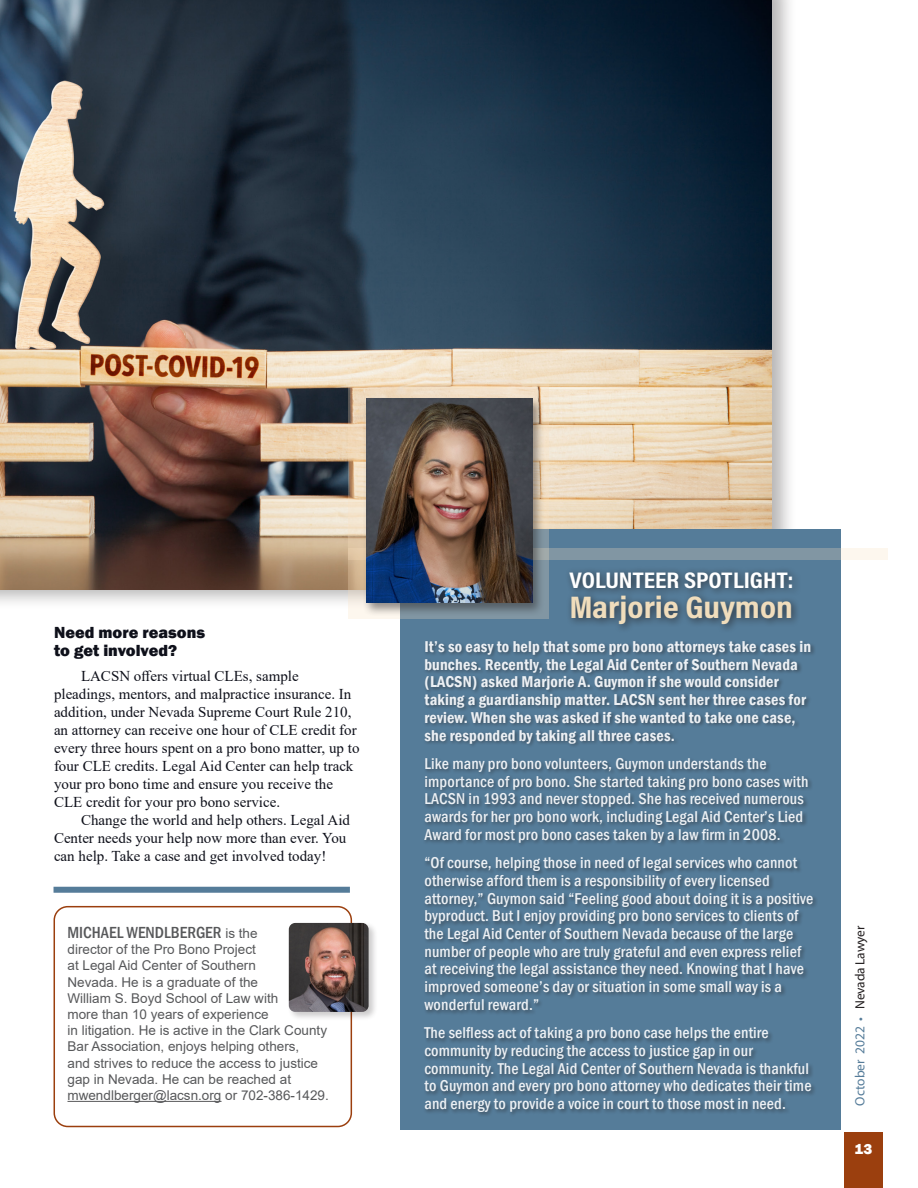
<style>
.page{position:relative;width:918px;height:1188px;background:#fff}
.page>*{position:absolute;margin:0;border:0;box-sizing:border-box;transform-origin:0 0}
.t1{font:31.5px "Acumin Variable Concept";color:#f0ddbc;scale:1.14 1}
.t2{font:22.8px "Acumin Variable Concept";color:#fff;scale:1.14 1}
.t3{font:800 16.5px/18px "Franklin Gothic";color:#0e101a}
.t4{font:500 condensed 16.5px "Franklin Gothic";color:#57585a}
.t5{font:500 condensed 16.2px/17.7px "Franklin Gothic";letter-spacing:.01em;color:#ecf0f4}
.t6{font:600 condensed 16.2px/17.7px "Franklin Gothic";letter-spacing:.01em;color:#ecf0f4}
.t7{font:15px/18px "Times New Roman";color:#0e101a}
.t8{font:800 15px "Franklin Gothic";color:#fff}
.t9{font:13.5px/16.2px "Arial";color:#57585a}
.t10{font:13.35px "Myriad Pro";letter-spacing:-.01em;color:#231f20}
.s1{font-family:"Arial";font-weight:400;font-stretch:normal;font-size:13.5px}
.s2{font-size:13.5px;color:#557c99}
.s3{color:#557c99}
</style>
<div class="page">
<div style="left:844px;top:1132px;width:39px;height:56px;background:#9b3f0e"></div>
<div style="left:0;top:0;width:797px;height:610px;background:#231f20;opacity:.33"></div>
<img style="left:0;top:0;width:771px;height:590px">
<div style="left:401px;top:529px;width:440px;height:600px;background:#557c99"></div>
<div style="left:54px;top:906px;width:298px;height:221px;border:2px solid #9b3f0e;border-radius:14px"></div>
<div style="left:54px;top:887px;width:296px;height:6px;background:#557c99"></div>
<div style="left:287px;top:921px;width:91px;height:101px;background:#231f20;opacity:.23"></div>
<img style="left:289px;top:923px;width:80px;height:89px">
<div style="left:422px;top:640px;width:396px;height:477px;background:#231f20;opacity:.47"></div>
<svg style="left:348px;top:383px;width:201px;height:236px;background:#deccb5"></svg>
<hr style="left:68px;top:1101px;width:154px;height:1px;background:#57585a">
<div style="left:564px;top:566px;width:237px;height:67px;background:#231f20;opacity:.71"></div>
<svg style="left:348px;top:548px;width:540px;height:12px;background:#95a4ad"></svg>
<div style="left:362px;top:396px;width:183px;height:221px;background:#231f20;opacity:.47"></div>
<img style="left:366px;top:398px;width:166px;height:204px">
<p class="t3" style="left:54px;top:623px;width:153px">Need more reasons to get involved?</p>
<p class="t7" style="left:54px;top:667px;width:307px;text-indent:27px">LACSN offers virtual CLEs, sample pleadings, mentors, and malpractice insurance. In addition, under Nevada Supreme Court Rule 210, an attorney can receive one hour of CLE credit for every three hours spent on a pro bono matter, up to four CLE credits. Legal Aid Center can help track your pro bono time and ensure you receive the CLE credit for your pro bono service.</p>
<p class="t7" style="left:54px;top:811px;width:298px;text-indent:27px">Change the world and help others. Legal Aid<br>Center needs your help now more than ever. You can help. Take a case and get involved today!</p>
<p class="t4" style="left:68px;top:922px;width:192px">MICHAEL WENDLBERGER <span class="s1">is the</span></p>
<p class="t9" style="left:68px;top:941px;width:263px">director of the Pro Bono Project<br>at Legal Aid Center of Southern<br>Nevada. He is a graduate of the<br>William S. Boyd School of Law with<br>more than 10 years of experience<br>in litigation. He is active in the Clark County Bar Association, enjoys helping others,<br>and strives to reduce the access to justice gap in Nevada. He can be reached at mwendlberger@lacsn.org or 702-386-1429.</p>
<p class="t2" style="left:569px;top:564px;width:198px">VOLUNTEER SPOTLIGHT:</p>
<p class="t1" style="left:569px;top:585px;width:198px">Marjorie Guymon</p>
<p class="t6" style="left:424px;top:638px;width:388px">It’s so easy to help that some pro bono attorneys take cases in bunches. Recently, the Legal Aid Center of Southern Nevada (LACSN) asked Marjorie A. Guymon if she would consider taking a guardianship matter. LACSN sent her three cases for review. When she was asked if she wanted to take one case, she responded by taking all three cases.</p>
<p class="t5" style="left:424px;top:755px;width:386px">Like many pro bono volunteers, Guymon understands the importance of pro bono. She started taking pro bono cases with LACSN in 1993 and never stopped. She has received numerous awards for her pro bono work, including Legal Aid Center’s Lied Award for most pro bono cases taken by a law firm in 2008.</p>
<p class="t5" style="left:424px;top:854px;width:390px">“Of course, helping those in need of legal services who cannot otherwise afford them is a responsibility of every licensed attorney,” Guymon said “Feeling good about doing it is a positive byproduct. But I enjoy providing pro bono services to clients of the Legal Aid Center of Southern Nevada because of the large number of people who are truly grateful and even express relief at receiving the legal assistance they need. Knowing that I have improved someone’s day or situation in some small way is a wonderful reward.”</p>
<p class="t5" style="left:424px;top:1024px;width:389px">The selfless act of taking a pro bono case helps the entire community by reducing the access to justice gap in our community. The Legal Aid Center of Southern Nevada is thankful to Guymon and every pro bono attorney who dedicates their time and energy to provide a voice in court to those most in need.</p>
<p class="t10" style="left:852px;top:1106px;width:182px;rotate:-90deg"><span class="s2">October 2022</span> <span class="s3">•</span> Nevada Lawyer</p>
<p class="t8" style="left:855px;top:1139px;width:19px">13</p>
</div>
